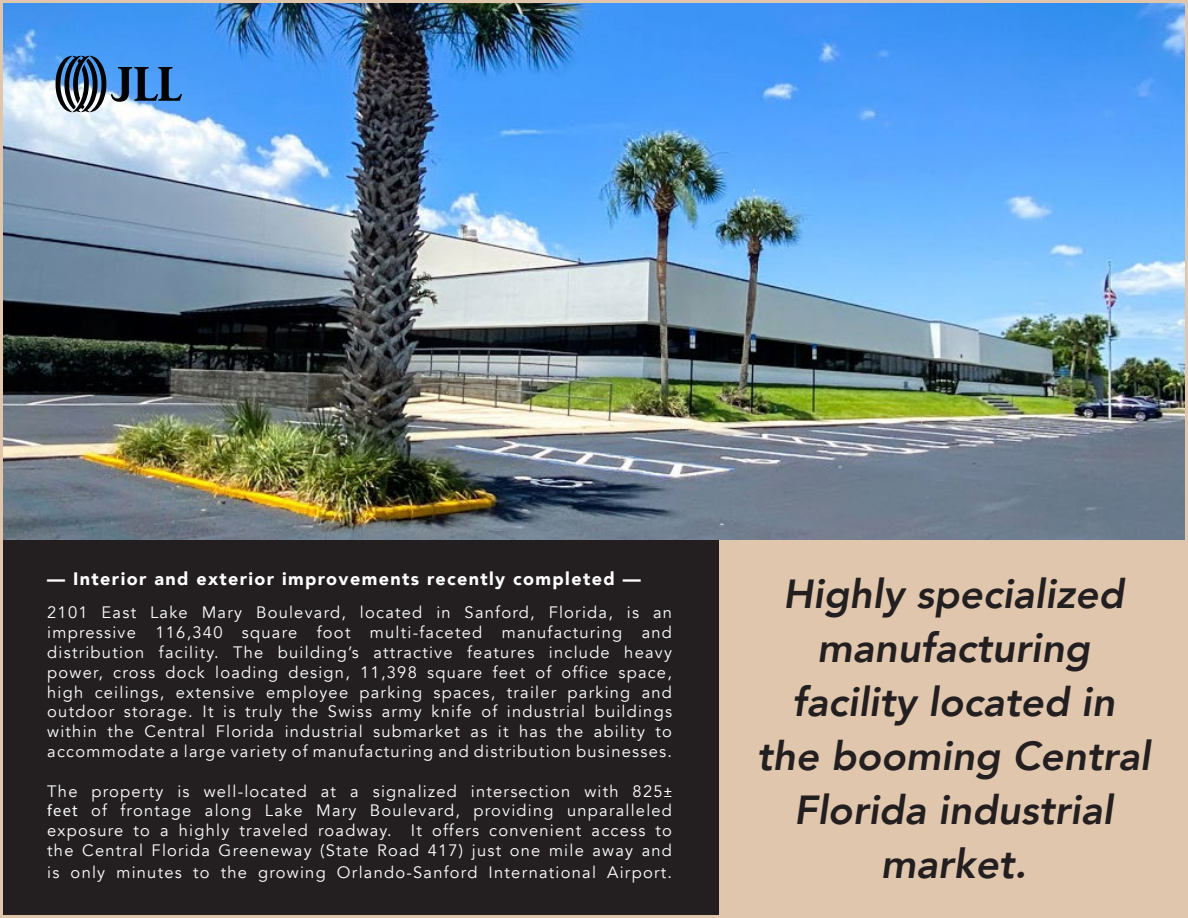
<style>
.page{position:relative;width:1188px;height:918px;background:#fff}
.page>*{position:absolute;margin:0;border:0;box-sizing:border-box;transform-origin:0 0}
.t1{font:italic 800 40.5px/54px "Avenir";color:#231f20;text-align:center}
.t2{font:900 18px "Avenir";letter-spacing:.075em;color:#fff}
.t3{font:16.5px/19.8px "Avenir";letter-spacing:.075em;color:#fff;text-align:justify}
.s1{font-family:"Source Sans Variable"}
</style>
<div class="page">
<img style="left:4px;top:4px;width:1180px;height:536px">
<svg style="left:56px;top:56px;width:126px;height:56px"></svg>
<div style="left:0;top:540px;width:719px;height:378px;background:#231f20"></div>
<div style="left:719px;top:540px;width:469px;height:378px;background:#e0c6ad"></div>
<p class="t2" style="left:47px;top:563px;width:595px">— Interior and exterior improvements recently completed —</p>
<p class="t3" style="left:47px;top:603px;width:626px">2101 East Lake Mary Boulevard, located in Sanford, Florida, is an impressive 116,340 square foot multi-faceted manufacturing and distribution facility. The building’s attractive features include heavy power, cross dock loading design, 11,398 square feet of office space, high ceilings, extensive employee parking spaces, trailer parking and outdoor storage. It is truly the Swiss army knife of industrial buildings within the Central Florida industrial submarket as it has the ability to accommodate a large variety of manufacturing and distribution businesses.</p>
<p class="t3" style="left:47px;top:781px;width:626px">The property is well-located at a signalized intersection with 825<span class="s1">± feet</span> of frontage along Lake Mary Boulevard, providing unparalleled exposure to a highly traveled roadway. It offers convenient access to the Central Florida Greeneway (State Road 417) just one mile away and</p>
<p class="t3" style="left:47px;top:862px;width:626px">is only minutes to the growing Orlando-Sanford International Airport.</p>
<p class="t1" style="left:757px;top:567px;width:395px">Highly specialized manufacturing facility located in the booming Central<br>Florida industrial market.</p>
</div>
